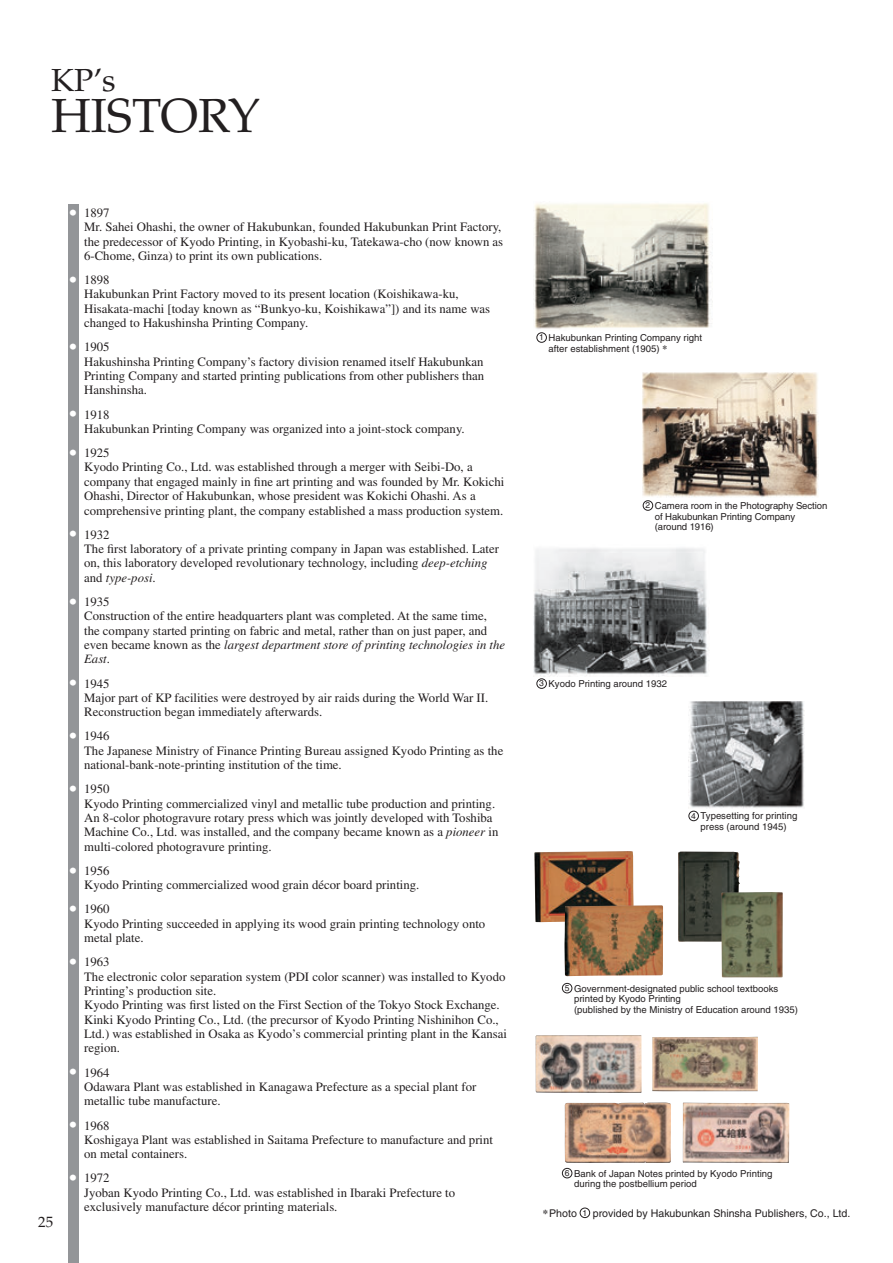
<style>
.page{position:relative;width:893px;height:1263px;background:#fff}
.page>*{position:absolute;margin:0;border:0;box-sizing:border-box;transform-origin:0 0}
.t1{font:47.85px "Palatino";color:#231f20}
.t2{font:31.95px "Palatino";color:#231f20}
.t3{font:14.85px "Palatino";color:#231f20}
.t4{font:12.75px/14.4px "Times";color:#231f20}
.t5{font:10.65px "Helvetica";color:#231f20}
.t6{font:9.6px/10.6px "Helvetica";color:#231f20}
.t7{font:8.55px "Helvetica";color:#231f20}
.s1{font-size:22.35px;color:#fff}
.s2{font-style:italic}
.s3{font-family:"Times";font-weight:700}
.s4{font-size:8.55px}
</style>
<div class="page">
<div style="left:68px;top:204px;width:11px;height:1059px;background:#939598"></div>
<img style="left:534px;top:203px;width:179px;height:126px">
<img style="left:534px;top:548px;width:173px;height:129px">
<img style="left:534px;top:851px;width:100px;height:71px">
<img style="left:535px;top:1035px;width:107px;height:58px">
<img style="left:565px;top:1102px;width:106px;height:61px">
<img style="left:652px;top:1037px;width:106px;height:54px">
<img style="left:682px;top:1102px;width:107px;height:61px">
<img style="left:678px;top:851px;width:62px;height:91px">
<img style="left:721px;top:892px;width:62px;height:86px">
<img style="left:564px;top:905px;width:99px;height:71px">
<img style="left:689px;top:702px;width:116px;height:109px">
<img style="left:642px;top:372px;width:177px;height:126px">
<div style="left:537px;top:333px;width:10px;height:9px;border:1px solid #231f20;border-radius:50%"></div>
<div style="left:643px;top:500px;width:10px;height:10px;border:1px solid #231f20;border-radius:50%"></div>
<div style="left:537px;top:679px;width:10px;height:10px;border:1px solid #231f20;border-radius:50%"></div>
<div style="left:689px;top:811px;width:10px;height:10px;border:1px solid #231f20;border-radius:50%"></div>
<div style="left:562px;top:1168px;width:10px;height:10px;border:1px solid #231f20;border-radius:50%"></div>
<div style="left:562px;top:983px;width:10px;height:10px;border:1px solid #231f20;border-radius:50%"></div>
<div style="left:580px;top:1208px;width:10px;height:10px;border:1px solid #231f20;border-radius:50%"></div>
<h2 class="t2" style="left:51px;top:67px;width:66px">KP’s</h2>
<h1 class="t1" style="left:51px;top:97px;width:211px">HISTORY</h1>
<p class="t3" style="left:38px;top:1216px;width:16px">25</p>
<p class="t4" style="left:84px;top:207px;width:421px;text-indent:-15px"><span class="s1">•</span> 1897<br>Mr. Sahei Ohashi, the owner of Hakubunkan, founded Hakubunkan Print Factory, the predecessor of Kyodo Printing, in Kyobashi-ku, Tatekawa-cho (now known as 6-Chome, Ginza) to print its own publications.</p>
<p class="t4" style="left:84px;top:274px;width:407px;text-indent:-15px"><span class="s1">•</span> 1898<br>Hakubunkan Print Factory moved to its present location (Koishikawa-ku, Hisakata-machi [today known as “Bunkyo-ku, Koishikawa”]) and its name was changed to Hakushinsha Printing Company.</p>
<p class="t4" style="left:84px;top:341px;width:402px;text-indent:-15px"><span class="s1">•</span> 1905<br>Hakushinsha Printing Company’s factory division renamed itself Hakubunkan Printing Company and started printing publications from other publishers than Hanshinsha.</p>
<p class="t4" style="left:84px;top:408px;width:382px;text-indent:-15px"><span class="s1">•</span> 1918<br>Hakubunkan Printing Company was organized into a joint-stock company.</p>
<p class="t4" style="left:84px;top:447px;width:422px;text-indent:-15px"><span class="s1">•</span> 1925<br>Kyodo Printing Co., Ltd. was established through a merger with Seibi-Do, a company that engaged mainly in fine art printing and was founded by Mr. Kokichi Ohashi, Director of Hakubunkan, whose president was Kokichi Ohashi. As a comprehensive printing plant, the company established a mass production system.</p>
<p class="t4" style="left:84px;top:528px;width:416px;text-indent:-15px"><span class="s1">•</span> 1932<br>The first laboratory of a private printing company in Japan was established. Later on, this laboratory developed revolutionary technology, including <span class="s2">deep-etching </span>and <span class="s2">type-posi</span>.</p>
<p class="t4" style="left:84px;top:596px;width:422px;text-indent:-15px"><span class="s1">•</span> 1935<br>Construction of the entire headquarters plant was completed. At the same time, the company started printing on fabric and metal, rather than on just paper, and even became known as the <span class="s2">largest department store of printing technologies in the East</span>.</p>
<p class="t4" style="left:84px;top:677px;width:406px;text-indent:-15px"><span class="s1">•</span> 1945<br>Major part of KP facilities were destroyed by air raids during the World War II.<br>Reconstruction began immediately afterwards.</p>
<p class="t4" style="left:84px;top:730px;width:421px;text-indent:-15px"><span class="s1">•</span> 1946<br>The Japanese Ministry of Finance Printing Bureau assigned Kyodo Printing as the national-bank-note-printing institution of the time.</p>
<p class="t4" style="left:84px;top:783px;width:416px;text-indent:-15px"><span class="s1">•</span> 1950<br>Kyodo Printing commercialized vinyl and metallic tube production and printing.<br>An 8-color photogravure rotary press which was jointly developed with Toshiba Machine Co., Ltd. was installed, and the company became known as a <span class="s2">pioneer</span> in multi-colored photogravure printing.</p>
<p class="t4" style="left:84px;top:865px;width:337px;text-indent:-15px"><span class="s1">•</span> 1956<br>Kyodo Printing commercialized wood grain décor board printing.</p>
<p class="t4" style="left:84px;top:903px;width:403px;text-indent:-15px"><span class="s1">•</span> 1960<br>Kyodo Printing succeeded in applying its wood grain printing technology onto metal plate.</p>
<p class="t4" style="left:84px;top:956px;width:424px;text-indent:-15px"><span class="s1">•</span> 1963<br>The electronic color separation system (PDI color scanner) was installed to Kyodo Printing’s production site.<br>Kyodo Printing was first listed on the First Section of the Tokyo Stock Exchange.<br>Kinki Kyodo Printing Co., Ltd. (the precursor of Kyodo Printing Nishinihon Co., Ltd.) was established in Osaka as Kyodo’s commercial printing plant in the Kansai region.</p>
<p class="t4" style="left:84px;top:1066px;width:394px;text-indent:-15px"><span class="s1">•</span> 1964<br>Odawara Plant was established in Kanagawa Prefecture as a special plant for metallic tube manufacture.</p>
<p class="t4" style="left:84px;top:1119px;width:410px;text-indent:-15px"><span class="s1">•</span> 1968<br>Koshigaya Plant was established in Saitama Prefecture to manufacture and print on metal containers.</p>
<p class="t4" style="left:84px;top:1172px;width:372px;text-indent:-15px"><span class="s1">•</span> 1972<br>Jyoban Kyodo Printing Co., Ltd. was established in Ibaraki Prefecture to exclusively manufacture décor printing materials.</p>
<p class="t6" style="left:549px;top:333px;width:155px">Hakubunkan Printing Company right after establishment (1905) <span class="s3">*</span></p>
<p class="t7" style="left:539px;top:334px;width:6px">1</p>
<p class="t6" style="left:655px;top:501px;width:174px">Camera room in the Photography Section of Hakubunkan Printing Company (around 1916)</p>
<p class="t7" style="left:646px;top:502px;width:6px">2</p>
<p class="t6" style="left:539px;top:679px;width:129px"><span class="s4">3</span> Kyodo Printing around 1932</p>
<p class="t6" style="left:701px;top:812px;width:98px">Typesetting for printing press (around 1945)</p>
<p class="t7" style="left:691px;top:813px;width:6px">4</p>
<p class="t6" style="left:574px;top:984px;width:225px">Government-designated public school textbooks printed by Kyodo Printing<br>(published by the Ministry of Education around 1935)</p>
<p class="t7" style="left:565px;top:985px;width:6px">5</p>
<p class="t6" style="left:574px;top:1169px;width:200px">Bank of Japan Notes printed by Kyodo Printing during the postbellium period</p>
<p class="t7" style="left:565px;top:1170px;width:6px">6</p>
<p class="t5" style="left:543px;top:1209px;width:309px"><span class="s3">*</span>Photo <span class="s4">1</span> provided by Hakubunkan Shinsha Publishers, Co., Ltd.</p>
</div>
